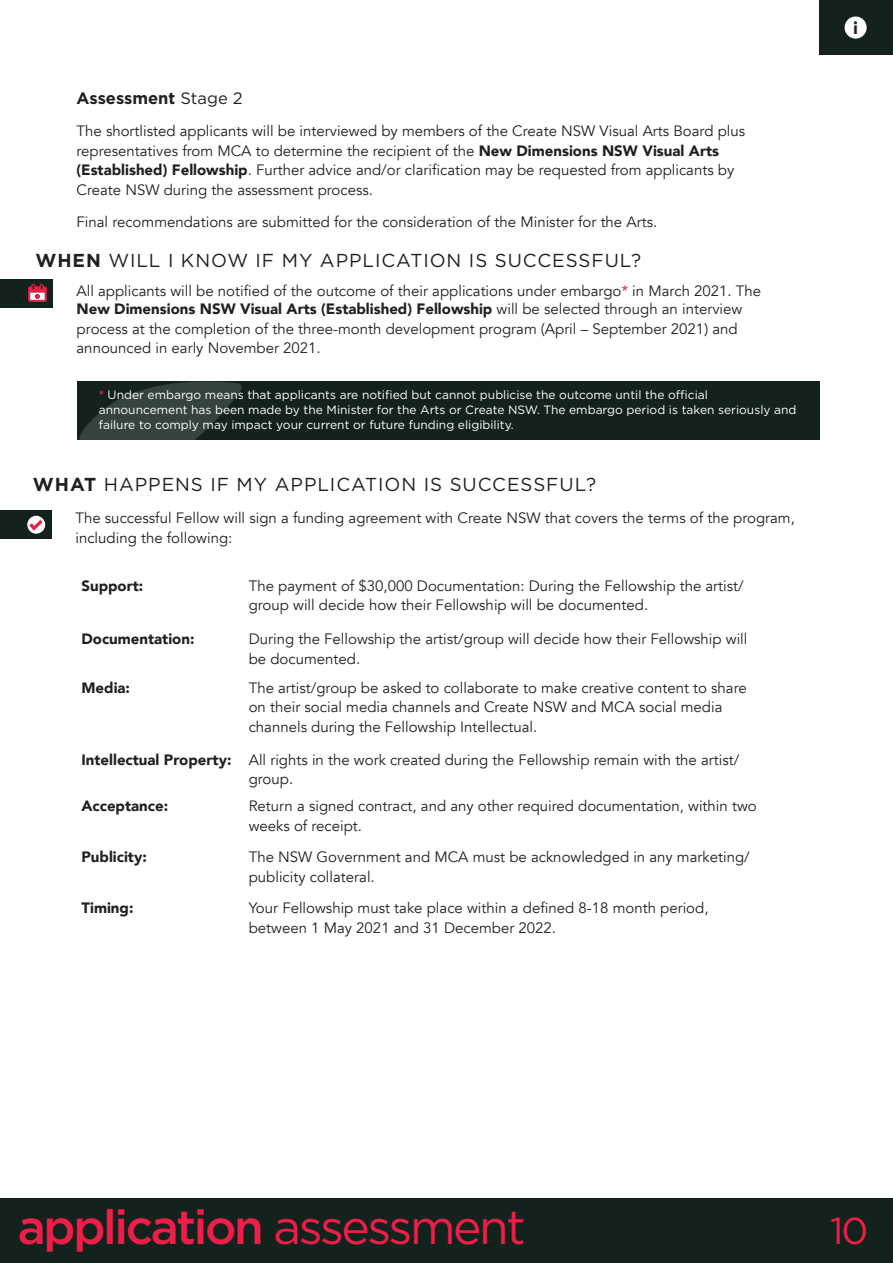
<style>
.page{position:relative;width:893px;height:1263px;background:#fff}
.page>*{position:absolute;margin:0;border:0;box-sizing:border-box;transform-origin:0 0}
.t1{font:500 48px "Gotham";letter-spacing:-.05em;color:#ee1e48}
.t2{font:37.5px "Gotham";color:#ee1e48}
.t3{font:18.75px "Gotham";letter-spacing:.05em;color:#231f20}
.t4{font:900 17.25px "Circular Std";color:#231f20}
.t5{font:700 16.5px "Gotham";color:#231f20}
.t6{font:15px/19.5px "Avenir";color:#231f20}
.t7{font:900 15px "Avenir";color:#231f20}
.t8{font:12px/15px "Gotham";color:#fff}
.s1{font-weight:400}
.s2{font-weight:900}
.s3{font-weight:700}
.s4{color:#ee1e48}
.s5{font-weight:700;color:#ee1e48}
</style>
<div class="page">
<div style="left:819px;top:1px;width:74px;height:54px;background:#14221e"></div>
<div style="left:845px;top:17px;width:22px;height:22px;background:#fff;border-radius:50%"></div>
<div style="left:0;top:1198px;width:893px;height:65px;background:#14221e"></div>
<div style="left:0;top:280px;width:52px;height:28px;background:#14221e"></div>
<svg style="left:28px;top:284px;width:19px;height:18px"></svg>
<div style="left:78px;top:381px;width:742px;height:69px;background:#14221e"></div>
<div style="left:0;top:440px;width:887px;height:36px;background:#fff"></div>
<svg style="left:79px;top:381px;width:163px;height:59px"></svg>
<div style="left:0;top:510px;width:51px;height:29px;background:#14221e"></div>
<svg style="left:27px;top:516px;width:18px;height:18px"></svg>
<svg style="left:29px;top:519px;width:14px;height:12px"></svg>
<h2 class="t5" style="left:77px;top:87px;width:168px">Assessment <span class="s1">Stage 2</span></h2>
<p class="t6" style="left:77px;top:122px;width:670px">The shortlisted applicants will be interviewed by members of the Create NSW Visual Arts Board plus representatives from MCA to determine the recipient of the <span class="s2">New Dimensions NSW Visual Arts (Established) Fellowship</span>. Further advice and/or clarification may be requested from applicants by Create NSW during the assessment process.</p>
<p class="t6" style="left:77px;top:212px;width:582px">Final recommendations are submitted for the consideration of the Minister for the Arts.</p>
<h1 class="t3" style="left:35px;top:248px;width:607px"><span class="s3">WHEN</span> WILL I KNOW IF MY APPLICATION IS SUCCESSFUL?</h1>
<p class="t6" style="left:77px;top:282px;width:686px;line-height:18.9px">All applicants will be notified of the outcome of their applications under embargo<span class="s4">*</span> in March 2021. The <span class="s2">New Dimensions NSW Visual Arts (Established) Fellowship</span> will be selected through an interview process at the completion of the three-month development program (April – September 2021) and announced in early November 2021.</p>
<p class="t8" style="left:99px;top:387px;width:699px"><span class="s5">*</span> Under embargo means that applicants are notified but cannot publicise the outcome until the official announcement has been made by the Minister for the Arts or Create NSW. The embargo period is taken seriously and failure to comply may impact your current or future funding eligibility.</p>
<h1 class="t3" style="left:33px;top:473px;width:565px"><span class="s3">WHAT</span> HAPPENS IF MY APPLICATION IS SUCCESSFUL?</h1>
<p class="t6" style="left:75px;top:508px;width:721px">The successful Fellow will sign a funding agreement with Create NSW that covers the terms of the program, including the following:</p>
<h2 class="t7" style="left:81px;top:573px;width:63px">Support:</h2>
<p class="t6" style="left:249px;top:576px;width:496px">The payment of $30,000 Documentation: During the Fellowship the artist/ group will decide how their Fellowship will be documented.</p>
<h2 class="t7" style="left:81px;top:626px;width:115px">Documentation:</h2>
<p class="t6" style="left:249px;top:630px;width:500px">During the Fellowship the artist/group will decide how their Fellowship will be documented.</p>
<h2 class="t7" style="left:81px;top:674px;width:50px">Media:</h2>
<p class="t6" style="left:249px;top:678px;width:500px">The artist/group be asked to collaborate to make creative content to share on their social media channels and Create NSW and MCA social media channels during the Fellowship Intellectual.</p>
<h2 class="t7" style="left:81px;top:747px;width:151px">Intellectual Property:</h2>
<p class="t6" style="left:249px;top:750px;width:492px">All rights in the work created during the Fellowship remain with the artist/ group.</p>
<h2 class="t7" style="left:81px;top:793px;width:88px">Acceptance:</h2>
<p class="t6" style="left:249px;top:797px;width:510px">Return a signed contract, and any other required documentation, within two weeks of receipt.</p>
<h2 class="t7" style="left:81px;top:844px;width:67px">Publicity:</h2>
<p class="t6" style="left:249px;top:848px;width:502px">The NSW Government and MCA must be acknowledged in any marketing/ publicity collateral.</p>
<h2 class="t7" style="left:81px;top:895px;width:53px">Timing:</h2>
<p class="t6" style="left:249px;top:899px;width:461px">Your Fellowship must take place within a defined 8-18 month period, between 1 May 2021 and 31 December 2022.</p>
<p class="t4" style="left:853px;top:17px;width:6px">i</p>
<h1 class="t1" style="left:18px;top:1195px;width:509px">application <span class="s1">assessment</span></h1>
<h2 class="t2" style="left:830px;top:1206px;width:40px">10</h2>
</div>
